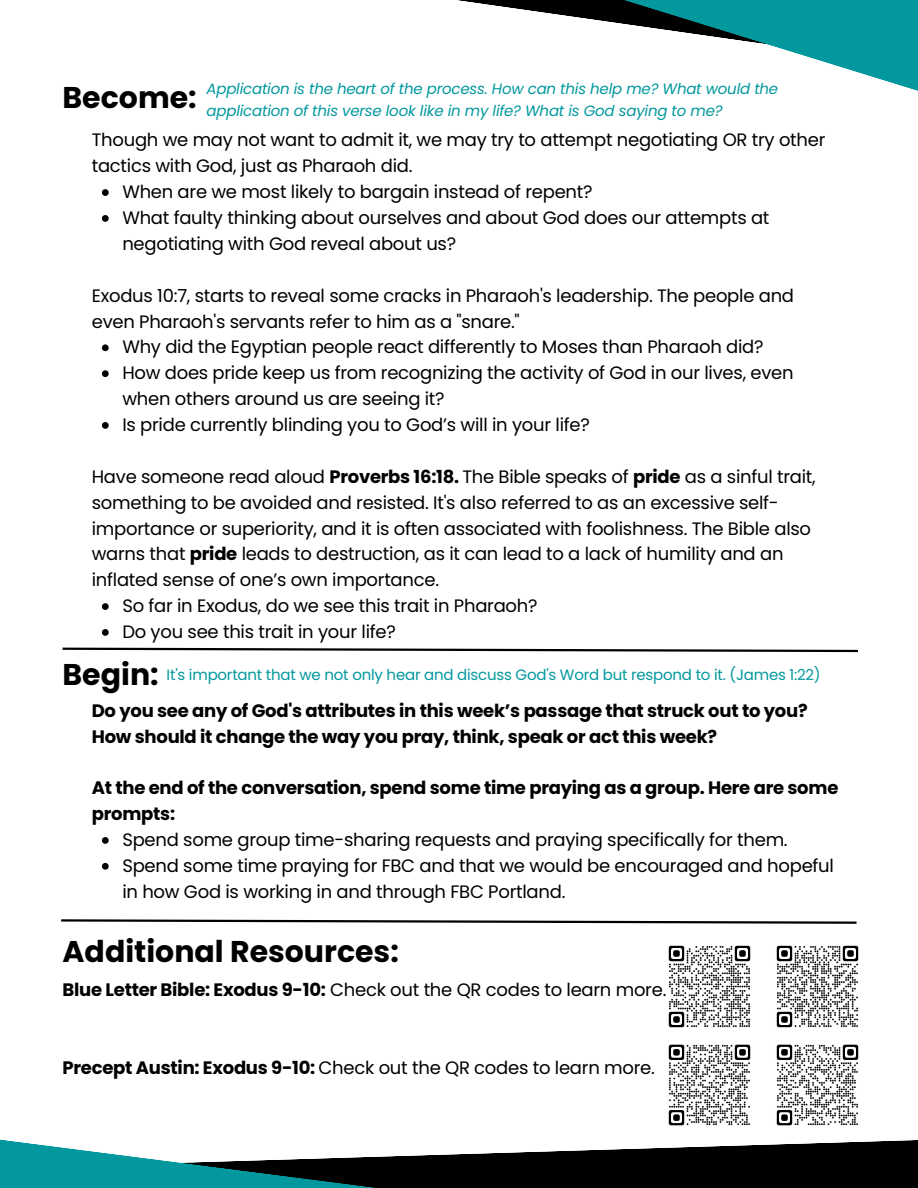
<style>
.page{position:relative;width:918px;height:1188px;background:#fff}
.page>*{position:absolute;margin:0;border:0;box-sizing:border-box;transform-origin:0 0}
.t1{font:700 30px "Poppins";color:#000}
.t2{font:18px/25.8px "Poppins";letter-spacing:-.015em;color:#000}
.t3{font:700 18px/25.8px "Poppins";letter-spacing:-.015em;color:#000}
.t4{font:italic 15px/21.3px "Poppins";letter-spacing:-.015em;color:#03989e}
.t5{font:15px "Poppins";letter-spacing:-.015em;color:#03989e}
.s1{font-weight:700}
.s2{font-weight:700;font-size:30px;color:#000}
</style>
<div class="page">
<img style="left:668px;top:945px;width:83px;height:83px">
<svg style="left:457px;top:0;width:461px;height:91px"></svg>
<svg style="left:0;top:1139px;width:918px;height:49px"></svg>
<svg style="left:102px;top:189px;width:7px;height:7px"></svg>
<svg style="left:102px;top:215px;width:7px;height:7px"></svg>
<svg style="left:102px;top:344px;width:7px;height:7px"></svg>
<svg style="left:102px;top:370px;width:7px;height:7px"></svg>
<svg style="left:102px;top:422px;width:7px;height:7px"></svg>
<svg style="left:102px;top:603px;width:7px;height:7px"></svg>
<svg style="left:102px;top:629px;width:7px;height:7px"></svg>
<svg style="left:62px;top:647px;width:796px;height:6px"></svg>
<svg style="left:102px;top:837px;width:7px;height:7px"></svg>
<svg style="left:102px;top:863px;width:7px;height:7px"></svg>
<svg style="left:61px;top:919px;width:796px;height:5px"></svg>
<img style="left:668px;top:1044px;width:83px;height:82px">
<img style="left:776px;top:945px;width:83px;height:83px">
<img style="left:776px;top:1044px;width:83px;height:82px">
<h1 class="t1" style="left:63px;top:76px;width:136px">Become:</h1>
<p class="t4" style="left:207px;top:79px;width:573px">Application is the heart of the process. How can this help me? What would the application of this verse look like in my life? What is God saying to me?</p>
<p class="t2" style="left:92px;top:127px;width:735px">Though we may not want to admit it, we may try to attempt negotiating OR try other tactics with God, just as Pharaoh did.</p>
<p class="t2" style="left:122px;top:179px;width:649px">When are we most likely to bargain instead of repent?<br>What faulty thinking about ourselves and about God does our attempts at negotiating with God reveal about us?</p>
<p class="t2" style="left:92px;top:282px;width:704px">Exodus 10:7, starts to reveal some cracks in Pharaoh's leadership. The people and even Pharaoh's servants refer to him as a "snare."</p>
<p class="t2" style="left:122px;top:334px;width:673px">Why did the Egyptian people react differently to Moses than Pharaoh did?<br>How does pride keep us from recognizing the activity of God in our lives, even when others around us are seeing it?<br>Is pride currently blinding you to God’s will in your life?</p>
<p class="t2" style="left:92px;top:464px;width:726px">Have someone read aloud <span class="s1">Proverbs 16:18.</span> The Bible speaks of <span class="s1">pride</span> as a sinful trait, something to be avoided and resisted. It's also referred to as an excessive self&shy;importance or superiority, and it is often associated with foolishness. The Bible also warns that <span class="s1">pride</span> leads to destruction, as it can lead to a lack of humility and an inflated sense of one’s own importance.</p>
<p class="t2" style="left:122px;top:593px;width:417px">So far in Exodus, do we see this trait in Pharaoh?<br>Do you see this trait in your life?</p>
<p class="t5" style="left:63px;top:665px;width:760px"><span class="s2">Begin:</span> It's important that we not only hear and discuss God's Word but respond to it. (James 1:22)</p>
<p class="t3" style="left:92px;top:697px;width:717px">Do you see any of God's attributes in this week’s passage that struck out to you?<br>How should it change the way you pray, think, speak or act this week?</p>
<p class="t3" style="left:92px;top:775px;width:748px">At the end of the conversation, spend some time praying as a group. Here are some prompts:</p>
<p class="t2" style="left:122px;top:827px;width:713px">Spend some group time-sharing requests and praying specifically for them.<br>Spend some time praying for FBC and that we would be encouraged and hopeful in how God is working in and through FBC Portland.</p>
<h1 class="t1" style="left:63px;top:931px;width:338px">Additional Resources:</h1>
<p class="t2" style="left:63px;top:977px;width:605px"><span class="s1">Blue Letter Bible: Exodus 9-10:</span> Check out the QR codes to learn more.</p>
<p class="t2" style="left:63px;top:1055px;width:594px"><span class="s1">Precept Austin: Exodus 9-10:</span> Check out the QR codes to learn more.</p>
</div>
